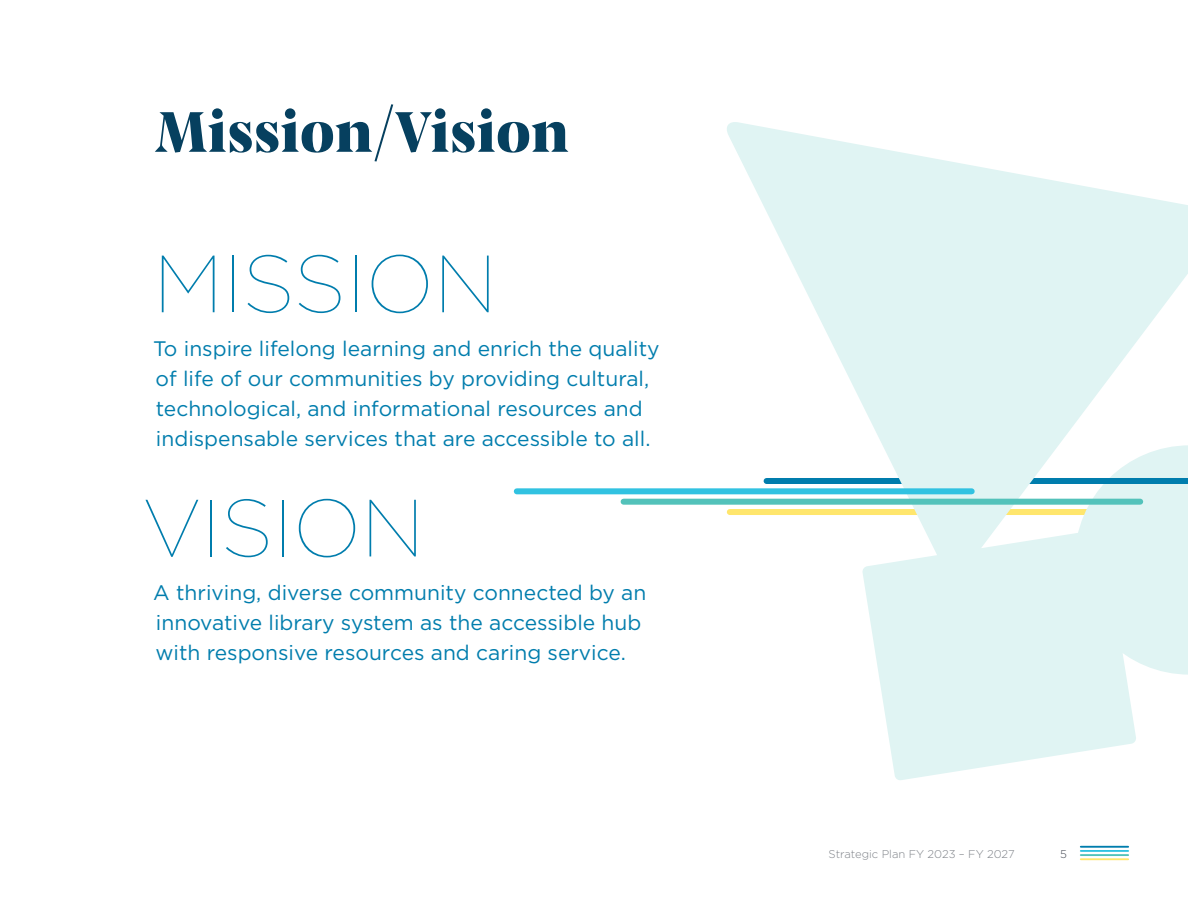
<style>
.page{position:relative;width:1188px;height:918px;background:#fff}
.page>*{position:absolute;margin:0;border:0;box-sizing:border-box;transform-origin:0 0}
.Body_Text{font:100 81px "Gotham";color:#007dad}
.Header_1{font:800 60px "Pensum Display";color:#06405f}
.Body_Text-2{font:21px/30px "Gotham";color:#007dad}
.t1{font:300 11.25px "Gotham";color:#7e8288}
.t2{font:300 11.25px "Gotham";color:#474c55}
</style>
<div class="page">
<hr style="left:1081px;top:846px;width:47px;height:2px;background:#007dad">
<hr style="left:1081px;top:850px;width:47px;height:2px;background:#31c2e1">
<hr style="left:1081px;top:854px;width:47px;height:2px;background:#53c2ba">
<hr style="left:1081px;top:858px;width:47px;height:2px;background:#ffe66d">
<div style="left:1136px;top:579px;width:52px;height:96px;background:#e0f4f3"></div>
<svg style="left:863px;top:579px;width:273px;height:201px;fill:#e0f4f3"></svg>
<svg style="left:724px;top:122px;width:464px;height:457px;fill:#e0f4f3"></svg>
<div style="left:624px;top:499px;width:516px;height:6px;background:#53c2ba"></div>
<div style="left:517px;top:488px;width:455px;height:6px;background:#31c2e1"></div>
<p class="Header_1" style="left:155px;top:87px;width:415px">Mission/Vision</p>
<p class="Body_Text" style="left:153px;top:234px;width:345px">MISSION</p>
<p class="Body_Text-2" style="left:153px;top:333px;width:508px">To inspire lifelong learning and enrich the quality of life of our communities by providing cultural, technological, and informational resources and indispensable services that are accessible to all.</p>
<p class="Body_Text" style="left:142px;top:478px;width:283px">VISION</p>
<p class="Body_Text-2" style="left:153px;top:577px;width:495px">A thriving, diverse community connected by an innovative library system as the accessible hub with responsive resources and caring service.</p>
<p class="t1" style="left:829px;top:847px;width:188px">Strategic Plan FY 2023 – FY 2027</p>
<p class="t2" style="left:1060px;top:847px;width:8px">5</p>
</div>
